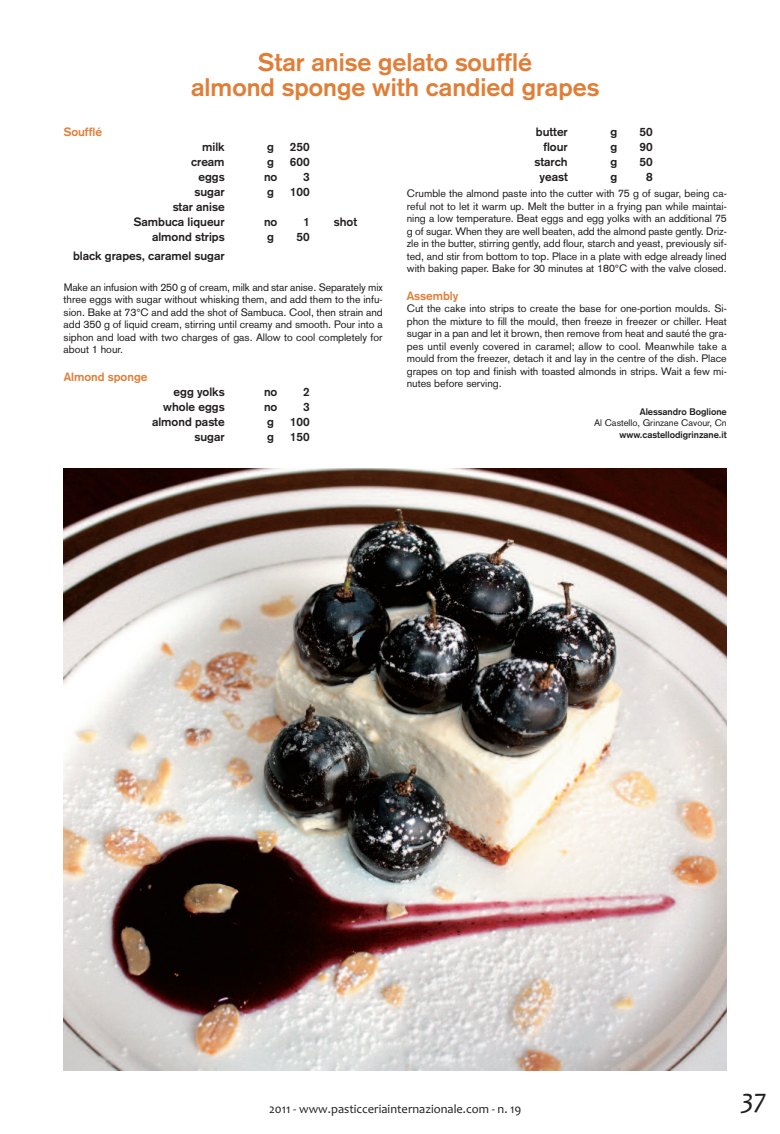
<style>
.page{position:relative;width:780px;height:1134px;background:#fff}
.page>*{position:absolute;margin:0;border:0;box-sizing:border-box;transform-origin:0 0}
.t1{font:italic 27.5px "Candara";color:#231f20}
.t2{font:700 25px/25px "Akzidenz Grotesk";color:#e07e37;text-align:center}
.t3{font:12.5px "Candara";color:#231f20}
.t4{font:700 11.88px/15px "Akzidenz Grotesk";color:#231f20;text-align:right}
.t5{font:700 11.88px "Akzidenz Grotesk";color:#e07e37}
.t6{font:10.62px/12.5px "Akzidenz Grotesk";color:#231f20;text-align:justify}
.t7{font:700 9.38px "Akzidenz Grotesk";color:#231f20}
.t8{font:9.38px "Akzidenz Grotesk";color:#231f20}
</style>
<div class="page">
<img style="left:64px;top:469px;width:662px;height:601px">
<h2 class="t2" style="left:191px;top:52px;width:409px">Star anise gelato soufflé<br>almond sponge with candied grapes</h2>
<p class="t4" style="left:536px;top:125px;width:33px">butter</p>
<p class="t4" style="left:610px;top:125px;width:8px">g</p>
<p class="t4" style="left:639px;top:125px;width:15px">50</p>
<p class="t4" style="left:543px;top:140px;width:26px">flour</p>
<p class="t4" style="left:610px;top:140px;width:8px">g</p>
<p class="t4" style="left:639px;top:140px;width:15px">90</p>
<p class="t4" style="left:534px;top:155px;width:35px">starch</p>
<p class="t4" style="left:610px;top:155px;width:8px">g</p>
<p class="t4" style="left:639px;top:155px;width:15px">50</p>
<p class="t4" style="left:539px;top:170px;width:30px">yeast</p>
<p class="t4" style="left:610px;top:170px;width:8px">g</p>
<p class="t4" style="left:646px;top:170px;width:8px">8</p>
<p class="t6" style="left:407px;top:188px;width:321px">Crumble the almond paste into the cutter with 75 g of sugar, being ca&shy;reful not to let it warm up. Melt the butter in a frying pan while maintai&shy;ning a low temperature. Beat eggs and egg yolks with an additional 75 g of sugar. When they are well beaten, add the almond paste gently. Driz&shy;zle in the butter, stirring gently, add flour, starch and yeast, previously sif&shy;ted, and stir from bottom to top. Place in a plate with edge already lined with baking paper. Bake for 30 minutes at 180°C with the valve closed.</p>
<p class="t5" style="left:407px;top:291px;width:53px">Assembly</p>
<p class="t6" style="left:407px;top:303px;width:321px">Cut the cake into strips to create the base for one-portion moulds. Si&shy;phon the mixture to fill the mould, then freeze in freezer or chiller. Heat sugar in a pan and let it brown, then remove from heat and sauté the gra&shy;pes until evenly covered in caramel; allow to cool. Meanwhile take a mould from the freezer, detach it and lay in the centre of the dish. Place grapes on top and finish with toasted almonds in strips. Wait a few mi&shy;nutes before serving.</p>
<p class="t7" style="left:639px;top:409px;width:89px">Alessandro Boglione</p>
<p class="t8" style="left:594px;top:420px;width:134px">Al Castello, Grinzane Cavour, Cn</p>
<p class="t7" style="left:619px;top:431px;width:109px">www.castellodigrinzane.it</p>
<p class="t5" style="left:64px;top:128px;width:40px">Soufflé</p>
<p class="t4" style="left:202px;top:140px;width:24px">milk</p>
<p class="t4" style="left:267px;top:140px;width:8px">g</p>
<p class="t4" style="left:290px;top:140px;width:21px">250</p>
<p class="t4" style="left:191px;top:155px;width:35px">cream</p>
<p class="t4" style="left:267px;top:155px;width:8px">g</p>
<p class="t4" style="left:290px;top:155px;width:21px">600</p>
<p class="t4" style="left:198px;top:170px;width:28px">eggs</p>
<p class="t4" style="left:264px;top:170px;width:15px">no</p>
<p class="t4" style="left:303px;top:170px;width:8px">3</p>
<p class="t4" style="left:194px;top:185px;width:32px">sugar</p>
<p class="t4" style="left:267px;top:185px;width:8px">g</p>
<p class="t4" style="left:290px;top:185px;width:21px">100</p>
<p class="t4" style="left:134px;top:200px;width:92px">star anise<br>Sambuca liqueur</p>
<p class="t4" style="left:264px;top:215px;width:15px">no</p>
<p class="t4" style="left:303px;top:215px;width:8px">1</p>
<p class="t4" style="left:334px;top:215px;width:25px">shot</p>
<p class="t4" style="left:152px;top:230px;width:74px">almond strips</p>
<p class="t4" style="left:267px;top:230px;width:8px">g</p>
<p class="t4" style="left:296px;top:230px;width:15px">50</p>
<p class="t4" style="left:73px;top:249px;width:153px">black grapes, caramel sugar</p>
<p class="t6" style="left:64px;top:282px;width:320px">Make an infusion with 250 g of cream, milk and star anise. Separately mix three eggs with sugar without whisking them, and add them to the infu&shy;sion. Bake at 73°C and add the shot of Sambuca. Cool, then strain and add 350 g of liquid cream, stirring until creamy and smooth. Pour into a siphon and load with two charges of gas. Allow to cool completely for about 1 hour.</p>
<p class="t5" style="left:64px;top:372px;width:85px">Almond sponge</p>
<p class="t4" style="left:174px;top:385px;width:53px">egg yolks</p>
<p class="t4" style="left:264px;top:385px;width:15px">no</p>
<p class="t4" style="left:303px;top:385px;width:8px">2</p>
<p class="t4" style="left:163px;top:400px;width:63px">whole eggs</p>
<p class="t4" style="left:264px;top:400px;width:15px">no</p>
<p class="t4" style="left:303px;top:400px;width:8px">3</p>
<p class="t4" style="left:152px;top:415px;width:74px">almond paste</p>
<p class="t4" style="left:267px;top:415px;width:8px">g</p>
<p class="t4" style="left:290px;top:415px;width:21px">100</p>
<p class="t4" style="left:194px;top:430px;width:32px">sugar</p>
<p class="t4" style="left:267px;top:430px;width:8px">g</p>
<p class="t4" style="left:290px;top:430px;width:21px">150</p>
<p class="t3" style="left:269px;top:1101px;width:254px">2011 - www.pasticceriainternazionale.com - n. 19</p>
<h1 class="t1" style="left:741px;top:1083px;width:27px">37</h1>
</div>
